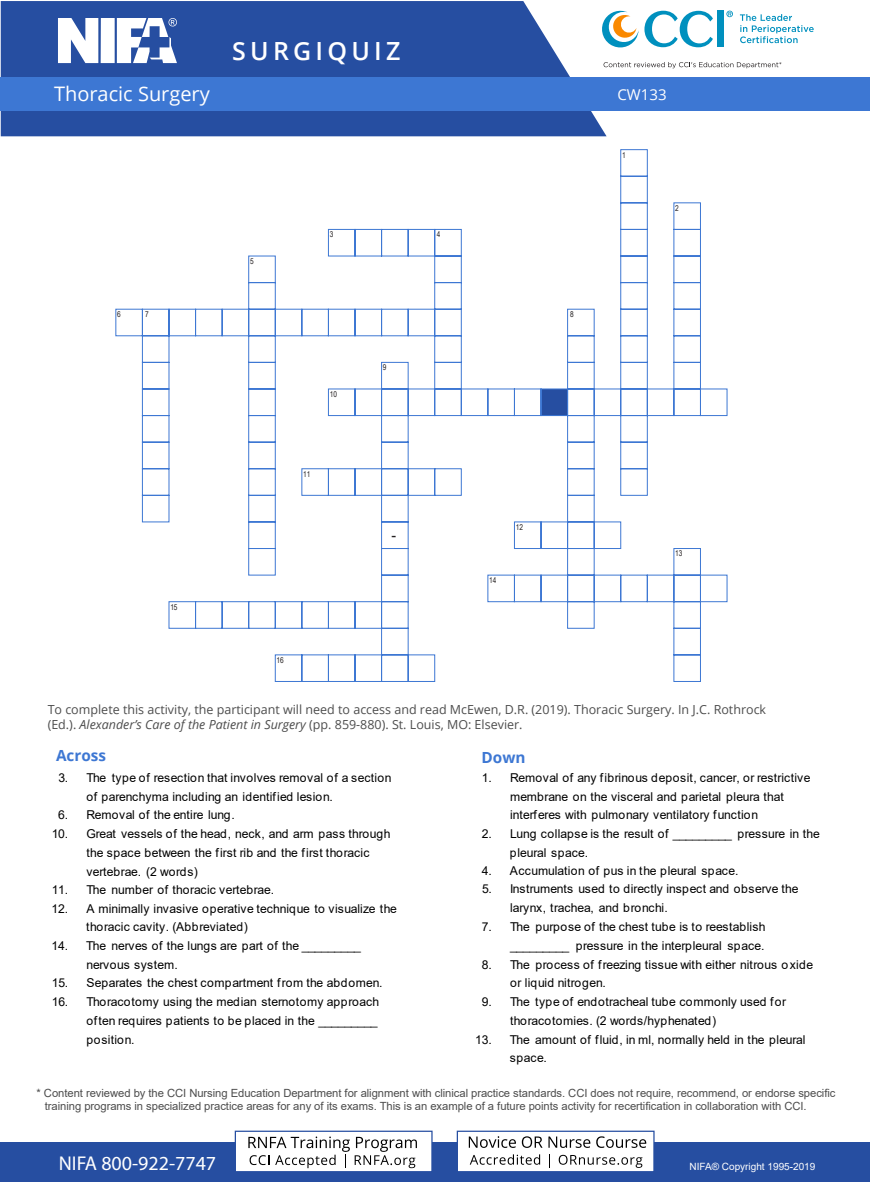
<style>
.page{position:relative;width:870px;height:1182px;background:#fff}
.page>*{position:absolute;margin:0;border:0;box-sizing:border-box;transform-origin:0 0}
.t1{font:600 25px "Open Sans";letter-spacing:.17em;color:#fff}
.t2{font:20px "Myriad Pro";color:#fff}
.t3{font:20px "Open Sans";color:#fff}
.t4{font:17.25px "Arial Narrow";color:#231f20}
.t5{font:700 15.38px "Open Sans";color:#3d77d3}
.t6{font:15px "Open Sans";color:#fff}
.t7{font:12.5px/15px "Open Sans";color:#4d4d4d}
.t8{font:12.25px/18.8px "Arial";letter-spacing:.005em;color:#000}
.t9{font:12.25px/18.8px "Arial";letter-spacing:-.02em;color:#000}
.t10{font:11.25px/13.8px "Arial";letter-spacing:-.005em;color:#4d4d4d}
.t11{font:10px "Arial";color:#fff}
.t12{font:8px "Arial Narrow";color:#231f20}
.s1{font-style:italic}
</style>
<div class="page">
<svg style="left:1px;top:1px;width:606px;height:135px;background:#375ca9"></svg>
<div style="left:0;top:1141px;width:870px;height:40px;background:#264ea1"></div>
<svg style="left:740px;top:14px;width:74px;height:29px"></svg>
<svg style="left:599px;top:9px;width:114px;height:41px"></svg>
<div style="left:717px;top:11px;width:6px;height:36px;background:#0090be"></div>
<svg style="left:726px;top:11px;width:7px;height:6px"></svg>
<svg style="left:604px;top:62px;width:177px;height:6px"></svg>
<div style="left:457px;top:1130px;width:198px;height:42px;background:#fff;border:1px solid #264ea1"></div>
<svg style="left:469px;top:1136px;width:47px;height:11px"></svg>
<svg style="left:522px;top:1136px;width:68px;height:11px"></svg>
<svg style="left:596px;top:1136px;width:50px;height:11px"></svg>
<svg style="left:470px;top:1154px;width:70px;height:10px"></svg>
<svg style="left:549px;top:1154px;width:1px;height:13px"></svg>
<svg style="left:559px;top:1154px;width:83px;height:13px"></svg>
<div style="left:235px;top:1130px;width:198px;height:42px;background:#fff;border:1px solid #264ea1"></div>
<svg style="left:248px;top:1136px;width:169px;height:31px"></svg>
<div style="left:0;top:77px;width:870px;height:33px;background:#3d77d3"></div>
<svg style="left:58px;top:18px;width:119px;height:45px"></svg>
<svg style="left:115px;top:149px;width:613px;height:533px"></svg>
<h1 class="t1" style="left:232px;top:34px;width:170px">SURGIQUIZ</h1>
<h2 class="t3" style="left:54px;top:80px;width:157px">Thoracic Surgery</h2>
<p class="t6" style="left:618px;top:84px;width:51px">CW133</p>
<p class="t12" style="left:250px;top:255px;width:5px">5</p>
<p class="t12" style="left:330px;top:229px;width:5px">3</p>
<p class="t12" style="left:437px;top:229px;width:5px">4</p>
<p class="t12" style="left:117px;top:308px;width:5px">6</p>
<p class="t12" style="left:145px;top:308px;width:5px">7</p>
<p class="t12" style="left:570px;top:308px;width:5px">8</p>
<p class="t12" style="left:170px;top:601px;width:9px">15</p>
<p class="t12" style="left:330px;top:388px;width:9px">10</p>
<p class="t12" style="left:303px;top:468px;width:9px">11</p>
<p class="t12" style="left:383px;top:361px;width:5px">9</p>
<h3 class="t4" style="left:391px;top:522px;width:6px">-</h3>
<p class="t12" style="left:277px;top:654px;width:9px">16</p>
<p class="t12" style="left:489px;top:574px;width:9px">14</p>
<p class="t12" style="left:516px;top:521px;width:9px">12</p>
<p class="t12" style="left:622px;top:149px;width:5px">1</p>
<p class="t12" style="left:675px;top:202px;width:5px">2</p>
<p class="t12" style="left:675px;top:547px;width:9px">13</p>
<p class="t7" style="left:48px;top:702px;width:720px">To complete this activity, the participant will need to access and read McEwen, D.R. (2019). Thoracic Surgery. In J.C. Rothrock (Ed.). <span class="s1">Alexander’s Care of the Patient in Surgery</span> (pp. 859-880). St. Louis, MO: Elsevier.</p>
<p class="t5" style="left:56px;top:744px;width:52px">Across</p>
<p class="t5" style="left:482px;top:746px;width:46px">Down</p>
<p class="t8" style="left:86px;top:768px;width:307px;text-indent:-28px">3. The type of resection that involves removal of a section of parenchyma including an identified lesion.</p>
<p class="t9" style="left:58px;top:805px;width:178px">6. Removal of the entire lung.</p>
<p class="t9" style="left:86px;top:824px;width:306px;text-indent:-35px">10. Great vessels of the head, neck, and arm pass through the space between the first rib and the first thoracic vertebrae. (2 words)</p>
<p class="t9" style="left:52px;top:880px;width:224px">11. The number of thoracic vertebrae.</p>
<p class="t8" style="left:86px;top:899px;width:312px;line-height:17.9px;text-indent:-35px">12. A minimally invasive operative technique to visualize the thoracic cavity. (Abbreviated)</p>
<p class="t9" style="left:86px;top:935px;width:276px;text-indent:-35px">14. The nerves of the lungs are part of the _________ nervous system.</p>
<p class="t8" style="left:52px;top:973px;width:332px">15. Separates the chest compartment from the abdomen.</p>
<p class="t8" style="left:86px;top:992px;width:295px;text-indent:-35px">16. Thoracotomy using the median sternotomy approach often requires patients to be placed in the _________ position.</p>
<p class="t8" style="left:510px;top:768px;width:302px;text-indent:-28px">1. Removal of any fibrinous deposit, cancer, or restrictive membrane on the visceral and parietal pleura that interferes with pulmonary ventilatory function</p>
<p class="t8" style="left:510px;top:824px;width:312px;text-indent:-28px">2. Lung collapse is the result of _________ pressure in the pleural space.</p>
<p class="t8" style="left:482px;top:860px;width:258px">4. Accumulation of pus in the pleural space.</p>
<p class="t9" style="left:510px;top:879px;width:290px;text-indent:-28px">5. Instruments used to directly inspect and observe the larynx, trachea, and bronchi.</p>
<p class="t8" style="left:482px;top:917px;width:285px;text-align:right">7. The purpose of the chest tube is to reestablish _________ pressure in the interpleural space.</p>
<p class="t8" style="left:510px;top:954px;width:305px;text-indent:-28px">8. The process of freezing tissue with either nitrous oxide or liquid nitrogen.</p>
<p class="t8" style="left:510px;top:992px;width:278px;text-indent:-28px">9. The type of endotracheal tube commonly used for thoracotomies. (2 words/hyphenated)</p>
<p class="t8" style="left:510px;top:1029px;width:297px;text-indent:-35px">13. The amount of fluid, in ml, normally held in the pleural space.</p>
<p class="t10" style="left:45px;top:1085px;width:792px;text-indent:-8px">* Content reviewed by the CCI Nursing Education Department for alignment with clinical practice standards. CCI does not require, recommend, or endorse specific training programs in specialized practice areas for any of its exams. This is an example of a future points activity for recertification in collaboration with CCI.</p>
<h2 class="t2" style="left:59px;top:1150px;width:159px">NIFA 800-922-7747</h2>
<p class="t11" style="left:690px;top:1158px;width:127px">NIFA® Copyright 1995-2019</p>
</div>
